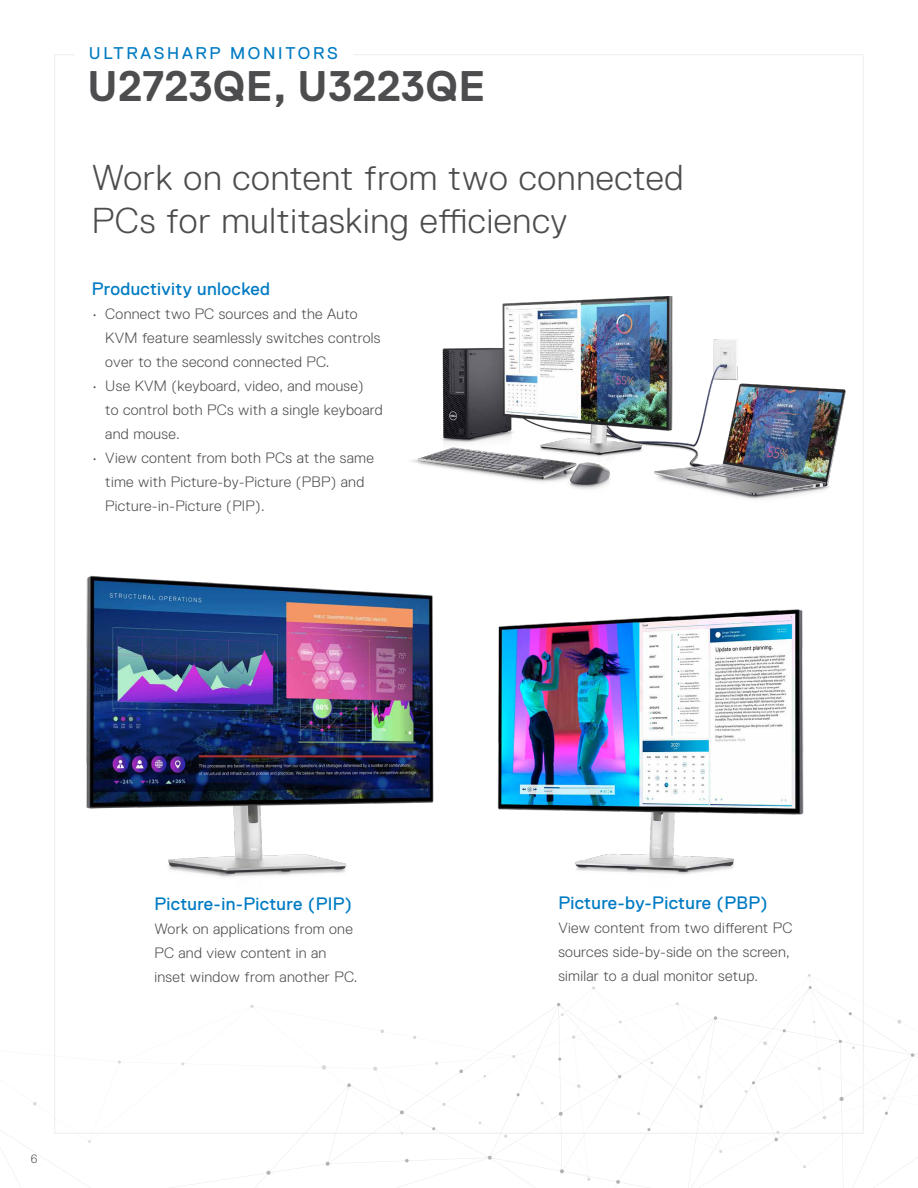
<style>
.page{position:relative;width:918px;height:1188px;background:#fff}
.page>*{position:absolute;margin:0;border:0;box-sizing:border-box;transform-origin:0 0}
.t1{font:700 42.75px "Dell Replica";letter-spacing:.005em;color:#4d4d4f}
.Page_Title_24___28_8{font:300 36px/43.2px "Dell Replica";letter-spacing:.02em;color:#4d4d4f}
.Blue_Header_12_14{font:18px "Dell Replica";letter-spacing:.02em;color:#007bc3}
.t2{font:16.95px "Dell Replica";letter-spacing:.16em;color:#007bc3}
.t3{font:300 15px/24px "Dell Replica";letter-spacing:.02em;color:#4d4d4f}
.t4{font:300 12px "Dell Replica";color:#4d4d4f}
</style>
<div class="page">
<svg style="left:0;top:974px;width:918px;height:214px"></svg>
<svg style="left:839px;top:1097px;width:5px;height:4px"></svg>
<svg style="left:911px;top:1053px;width:3px;height:4px"></svg>
<svg style="left:714px;top:1016px;width:3px;height:4px"></svg>
<svg style="left:808px;top:986px;width:4px;height:3px"></svg>
<svg style="left:616px;top:1180px;width:4px;height:4px"></svg>
<svg style="left:559px;top:1112px;width:4px;height:4px"></svg>
<svg style="left:400px;top:1110px;width:4px;height:4px"></svg>
<svg style="left:266px;top:1171px;width:5px;height:4px"></svg>
<svg style="left:560px;top:1169px;width:4px;height:4px"></svg>
<svg style="left:774px;top:1131px;width:6px;height:10px"></svg>
<svg style="left:326px;top:1162px;width:4px;height:4px"></svg>
<svg style="left:347px;top:1083px;width:4px;height:4px"></svg>
<svg style="left:459px;top:1069px;width:4px;height:4px"></svg>
<svg style="left:488px;top:1156px;width:4px;height:4px"></svg>
<svg style="left:405px;top:1159px;width:4px;height:3px"></svg>
<svg style="left:699px;top:1105px;width:4px;height:3px"></svg>
<svg style="left:647px;top:1128px;width:4px;height:3px"></svg>
<svg style="left:516px;top:1093px;width:4px;height:3px"></svg>
<img style="left:412px;top:124px;width:452px;height:493px">
<img style="left:86px;top:467px;width:359px;height:410px">
<img style="left:471px;top:590px;width:362px;height:285px">
<p class="t2" style="left:89px;top:44px;width:251px">ULTRASHARP MONITORS</p>
<h1 class="t1" style="left:87px;top:63px;width:400px">U2723QE, U3223QE</h1>
<p class="Page_Title_24___28_8" style="left:92px;top:156px;width:593px">Work on content from two connected<br>PCs for multitasking efficiency</p>
<p class="Blue_Header_12_14" style="left:92px;top:279px;width:180px">Productivity unlocked</p>
<p class="t3" style="left:105px;top:302px;width:277px;text-indent:-14px">• Connect two PC sources and the Auto<br>KVM feature seamlessly switches controls over to the second connected PC.</p>
<p class="t3" style="left:105px;top:374px;width:279px;text-indent:-14px">• Use KVM (keyboard, video, and mouse)<br>to control both PCs with a single keyboard and mouse.</p>
<p class="t3" style="left:105px;top:446px;width:270px;text-indent:-14px">• View content from both PCs at the same time with Picture-by-Picture (PBP) and<br>Picture-in-Picture (PIP).</p>
<p class="t4" style="left:31px;top:1152px;width:8px">6</p>
<p class="Blue_Header_12_14" style="left:154px;top:894px;width:199px">Picture-in-Picture (PIP)</p>
<p class="t3" style="left:154px;top:917px;width:205px">Work on applications from one<br>PC and view content in an inset window from another PC.</p>
<p class="Blue_Header_12_14" style="left:558px;top:893px;width:211px">Picture-by-Picture (PBP)</p>
<p class="t3" style="left:558px;top:916px;width:236px">View content from two different PC sources side-by-side on the screen, similar to a dual monitor setup.</p>
</div>
